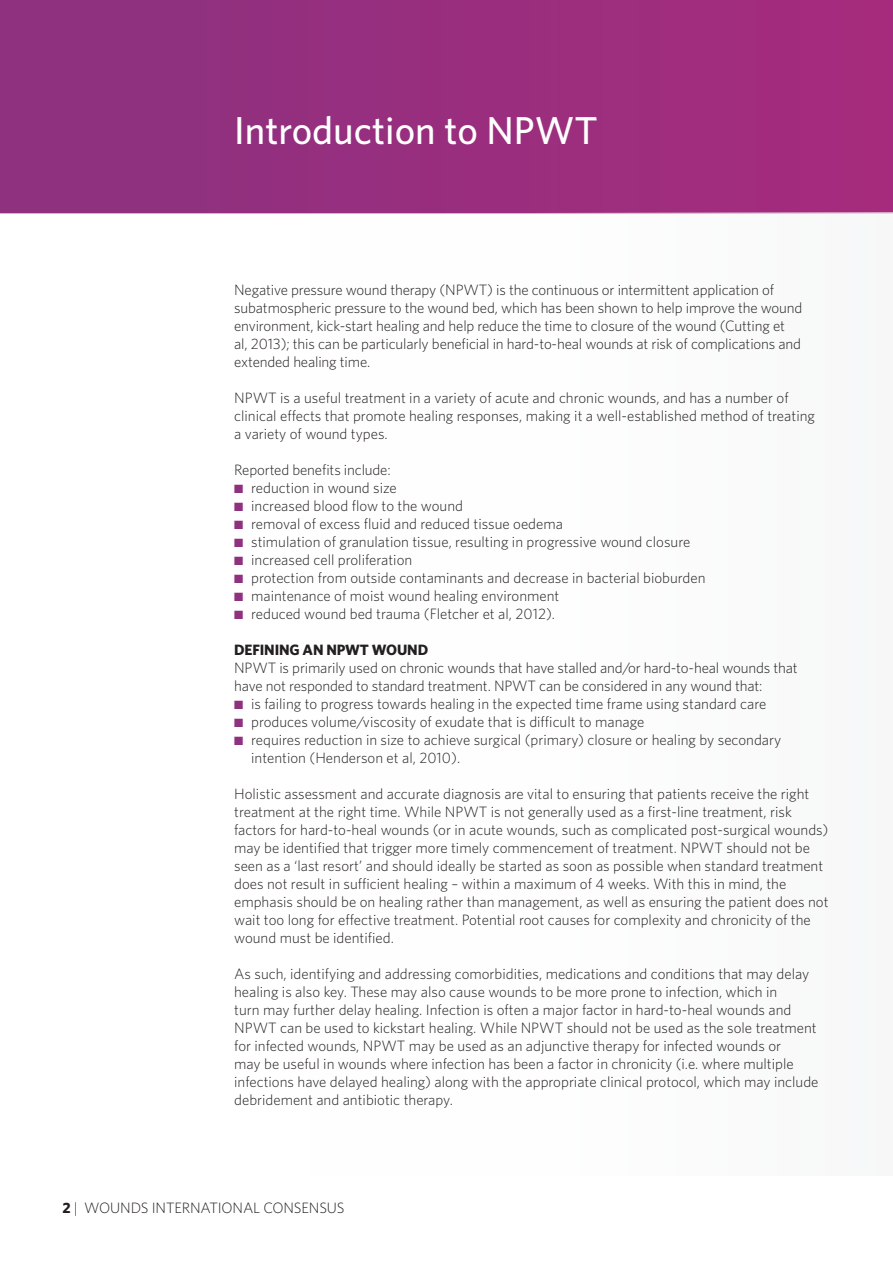
<style>
.page{position:relative;width:893px;height:1263px;background:#fff}
.page>*{position:absolute;margin:0;border:0;box-sizing:border-box;transform-origin:0 0}
.t1{font:500 39px "Whitney";color:#fff}
.t2{font:300 15px/18px "Whitney";color:#231f20}
.t3{font:700 15px "Whitney";letter-spacing:-.01em;color:#231f20}
.s1{color:#90317f}
.s2{font-weight:700}
</style>
<div class="page">
<svg style="left:0;top:0;width:893px;height:213px;background:#982e7e"></svg>
<h1 class="t1" style="left:234px;top:107px;width:365px">Introduction to NPWT</h1>
<p class="t2" style="left:234px;top:280px;width:570px">Negative pressure wound therapy (NPWT) is the continuous or intermittent application of subatmospheric pressure to the wound bed, which has been shown to help improve the wound environment, kick-start healing and help reduce the time to closure of the wound (Cutting et<br>al, 2013); this can be particularly beneficial in hard-to-heal wounds at risk of complications and extended healing time.</p>
<p class="t2" style="left:234px;top:388px;width:582px">NPWT is a useful treatment in a variety of acute and chronic wounds, and has a number of clinical effects that promote healing responses, making it a well-established method of treating a variety of wound types.</p>
<p class="t2" style="left:234px;top:460px;width:158px">Reported benefits include:</p>
<p class="t2" style="left:234px;top:478px;width:164px"><span class="s1">■</span> reduction in wound size</p>
<p class="t2" style="left:234px;top:496px;width:230px"><span class="s1">■</span> increased blood flow to the wound</p>
<p class="t2" style="left:234px;top:514px;width:330px"><span class="s1">■</span> removal of excess fluid and reduced tissue oedema</p>
<p class="t2" style="left:234px;top:532px;width:458px"><span class="s1">■</span> stimulation of granulation tissue, resulting in progressive wound closure</p>
<p class="t2" style="left:234px;top:550px;width:180px"><span class="s1">■</span> increased cell proliferation</p>
<p class="t2" style="left:234px;top:568px;width:473px"><span class="s1">■</span> protection from outside contaminants and decrease in bacterial bioburden</p>
<p class="t2" style="left:234px;top:586px;width:327px"><span class="s1">■</span> maintenance of moist wound healing environment</p>
<p class="t2" style="left:234px;top:604px;width:322px"><span class="s1">■</span> reduced wound bed trauma (Fletcher et al, 2012).</p>
<p class="t3" style="left:234px;top:640px;width:196px">DEFINING AN NPWT WOUND</p>
<p class="t2" style="left:234px;top:658px;width:565px">NPWT is primarily used on chronic wounds that have stalled and/or hard-to-heal wounds that have not responded to standard treatment. NPWT can be considered in any wound that:</p>
<p class="t2" style="left:234px;top:694px;width:534px"><span class="s1">■</span> is failing to progress towards healing in the expected time frame using standard care</p>
<p class="t2" style="left:234px;top:712px;width:412px"><span class="s1">■</span> produces volume/viscosity of exudate that is difficult to manage</p>
<p class="t2" style="left:251px;top:730px;width:532px;text-indent:-17px"><span class="s1">■</span> requires reduction in size to achieve surgical (primary) closure or healing by secondary intention (Henderson et al, 2010).</p>
<p class="t2" style="left:234px;top:784px;width:596px">Holistic assessment and accurate diagnosis are vital to ensuring that patients receive the right treatment at the right time. While NPWT is not generally used as a first-line treatment, risk factors for hard-to-heal wounds (or in acute wounds, such as complicated post-surgical wounds) may be identified that trigger more timely commencement of treatment. NPWT should not be seen as a ‘last resort’ and should ideally be started as soon as possible when standard treatment does not result in sufficient healing – within a maximum of 4 weeks. With this in mind, the emphasis should be on healing rather than management, as well as ensuring the patient does not wait too long for effective treatment. Potential root causes for complexity and chronicity of the wound must be identified.</p>
<p class="t2" style="left:234px;top:964px;width:586px">As such, identifying and addressing comorbidities, medications and conditions that may delay healing is also key. These may also cause wounds to be more prone to infection, which in<br>turn may further delay healing. Infection is often a major factor in hard-to-heal wounds and NPWT can be used to kickstart healing. While NPWT should not be used as the sole treatment for infected wounds, NPWT may be used as an adjunctive therapy for infected wounds or<br>may be useful in wounds where infection has been a factor in chronicity (i.e. where multiple infections have delayed healing) along with the appropriate clinical protocol, which may include debridement and antibiotic therapy.</p>
<p class="t2" style="left:62px;top:1199px;width:284px"><span class="s2">2</span> | WOUNDS INTERNATIONAL CONSENSUS</p>
</div>
